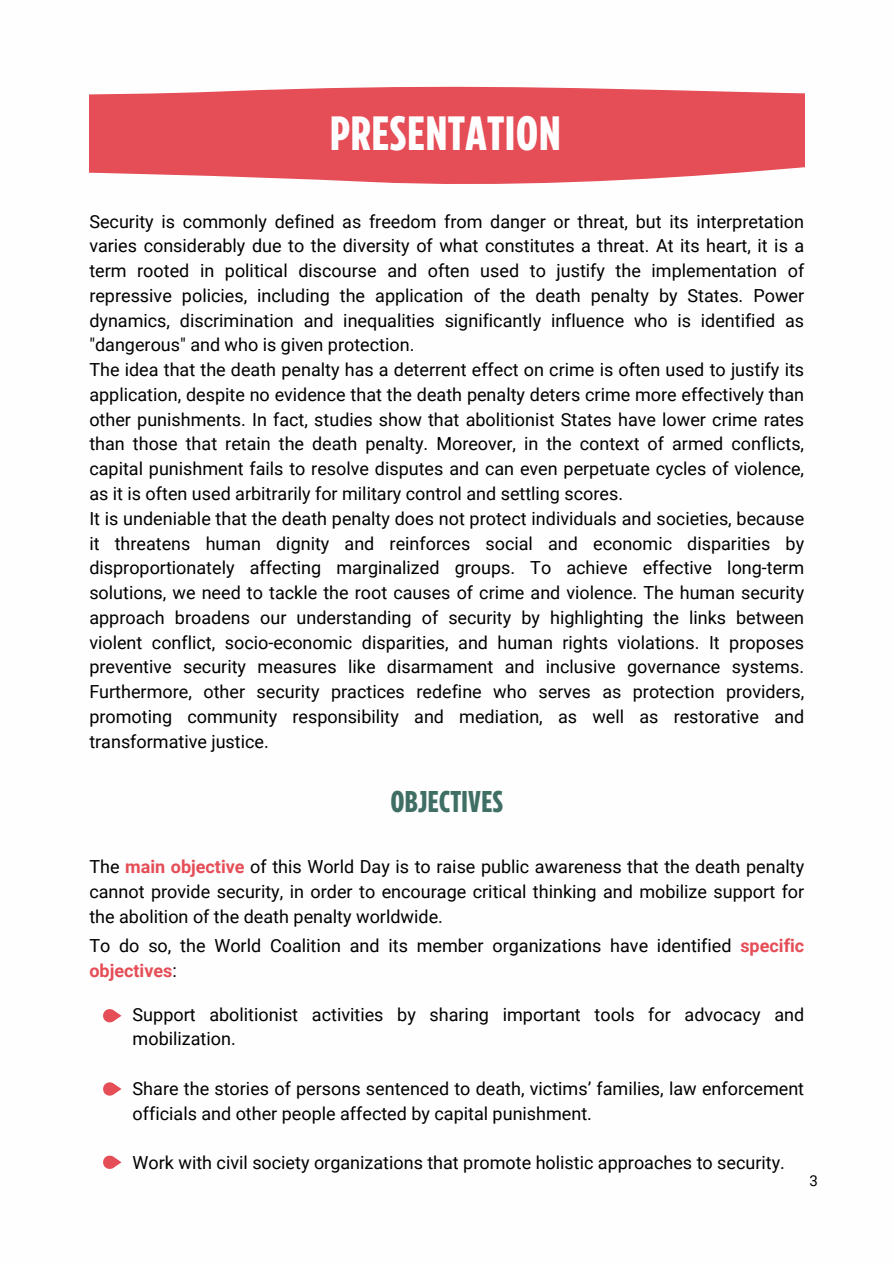
<style>
.page{position:relative;width:894px;height:1264px;background:#fff}
.page>*{position:absolute;margin:0;border:0;box-sizing:border-box;transform-origin:0 0}
.t1{font:700 48px "Eastman Compressed";color:#fefefe}
.t2{font:700 30px "Eastman Compressed";color:#3f6f64}
.t3{font:18px/24.8px "Roboto";color:#000;text-align:justify}
.t4{font:15px "Roboto";color:#000}
.s1{font-weight:700;color:#e54d57}
</style>
<div class="page">
<svg style="left:103px;top:1009px;width:18px;height:14px"></svg>
<svg style="left:103px;top:1082px;width:18px;height:14px"></svg>
<svg style="left:103px;top:1155px;width:18px;height:14px"></svg>
<svg style="left:89px;top:86px;width:715px;height:98px;fill:#e54d57"></svg>
<p class="t1" style="left:329px;top:114px;width:233px">PRESENTATION</p>
<p class="t3" style="left:89px;top:209px;width:716px">Security is commonly defined as freedom from danger or threat, but its interpretation varies considerably due to the diversity of what constitutes a threat. At its heart, it is a term rooted in political discourse and often used to justify the implementation of repressive policies, including the application of the death penalty by States. Power dynamics, discrimination and inequalities significantly influence who is identified as "dangerous" and who is given protection.</p>
<h1 class="t3" style="left:89px;top:357px;width:716px">The idea that the death penalty has a deterrent effect on crime is often used to justify its application, despite no evidence that the death penalty deters crime more effectively than other punishments. In fact, studies show that abolitionist States have lower crime rates than those that retain the death penalty. Moreover, in the context of armed conflicts, capital punishment fails to resolve disputes and can even perpetuate cycles of violence, as it is often used arbitrarily for military control and settling scores.</h1>
<p class="t3" style="left:89px;top:506px;width:716px">It is undeniable that the death penalty does not protect individuals and societies, because it threatens human dignity and reinforces social and economic disparities by disproportionately affecting marginalized groups. To achieve effective long-term solutions, we need to tackle the root causes of crime and violence. The human security approach broadens our understanding of security by highlighting the links between violent conflict, socio-economic disparities, and human rights violations. It proposes preventive security measures like disarmament and inclusive governance systems.<br>Furthermore, other security practices redefine who serves as protection providers, promoting community responsibility and mediation, as well as restorative and transformative justice.</p>
<p class="t2" style="left:390px;top:790px;width:114px">OBJECTIVES</p>
<p class="t3" style="left:89px;top:854px;width:716px">The <span class="s1">main objective</span> of this World Day is to raise public awareness that the death penalty cannot provide security, in order to encourage critical thinking and mobilize support for the abolition of the death penalty worldwide.</p>
<h2 class="t3" style="left:89px;top:933px;width:716px">To do so, the World Coalition and its member organizations have identified <span class="s1">specific objectives</span>:</h2>
<p class="t3" style="left:133px;top:1002px;width:673px">Support abolitionist activities by sharing important tools for advocacy and mobilization.</p>
<p class="t3" style="left:133px;top:1076px;width:672px">Share the stories of persons sentenced to death, victims’ families, law enforcement officials and other people affected by capital punishment.</p>
<p class="t3" style="left:133px;top:1150px;width:653px">Work with civil society organizations that promote holistic approaches to security.</p>
<p class="t4" style="left:809px;top:1172px;width:10px">3</p>
</div>
